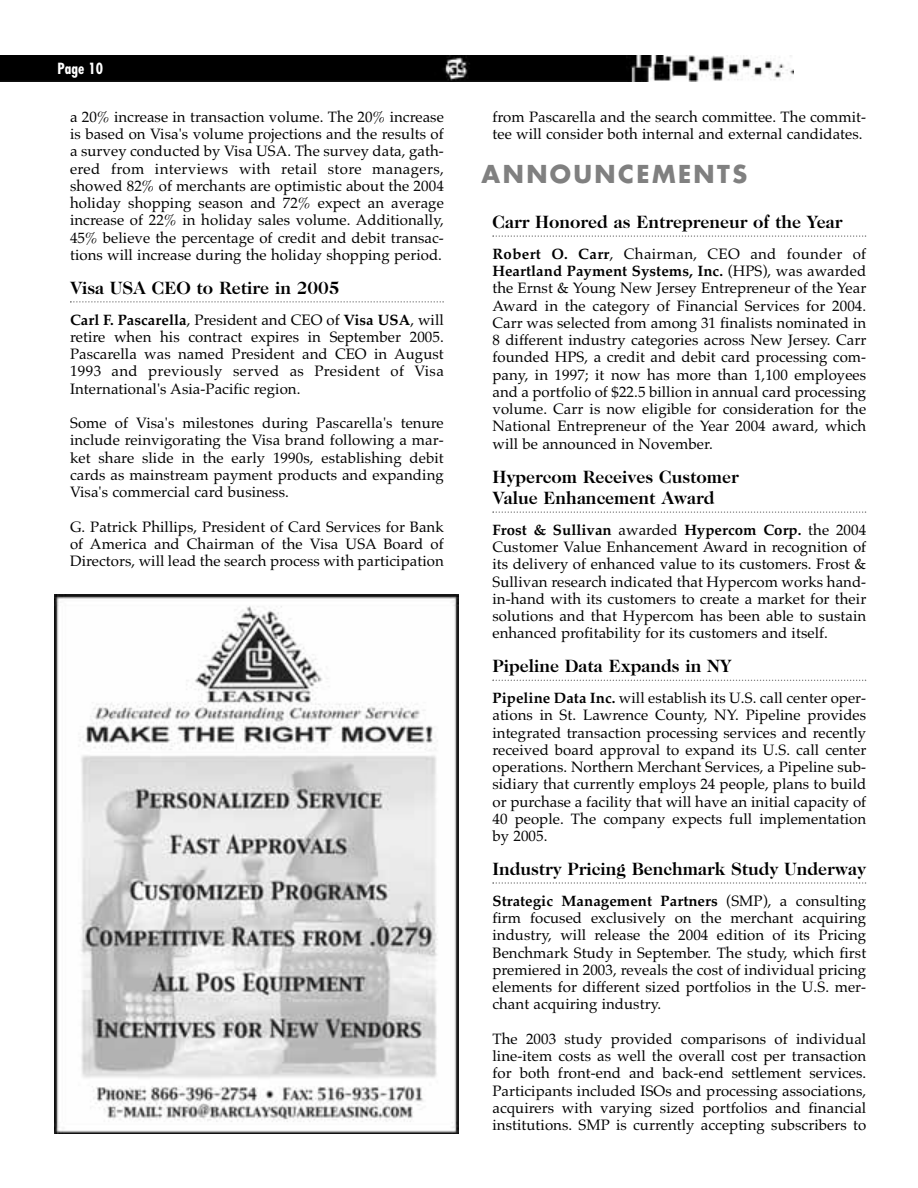
<style>
.page{position:relative;width:918px;height:1188px;background:#fff}
.page>*{position:absolute;margin:0;border:0;box-sizing:border-box;transform-origin:0 0}
.t1{font:700 24px "Futura";letter-spacing:.1em;color:#808080}
.t2{font:700 18px/21.6px "Caslon Two Twenty Four";color:#000}
.t3{font:15px/17.2px "Palatino";letter-spacing:.005em;color:#000;text-align:justify}
.t4{font:700 condensed 15px "Futura";letter-spacing:.005em;color:#fff}
.s1{font-weight:700}
</style>
<div class="page">
<svg style="left:70px;top:301px;width:374px;height:2px"></svg>
<svg style="left:492px;top:235px;width:374px;height:2px"></svg>
<svg style="left:492px;top:511px;width:374px;height:2px"></svg>
<svg style="left:492px;top:680px;width:374px;height:1px"></svg>
<svg style="left:492px;top:882px;width:374px;height:2px"></svg>
<img style="left:0;top:56px;width:794px;height:25px">
<img style="left:54px;top:594px;width:405px;height:540px">
<p class="t4" style="left:57px;top:62px;width:47px">Page 10</p>
<p class="t3" style="left:70px;top:110px;width:375px">a 20% increase in transaction volume. The 20% increase is based on Visa's volume projections and the results of a survey conducted by Visa USA. The survey data, gath&shy;ered from interviews with retail store managers, showed 82% of merchants are optimistic about the 2004 holiday shopping season and 72% expect an average increase of 22% in holiday sales volume. Additionally, 45% believe the percentage of credit and debit transac&shy;tions will increase during the holiday shopping period.</p>
<p class="t2" style="left:70px;top:278px;width:271px">Visa USA CEO to Retire in 2005</p>
<p class="t3" style="left:70px;top:313px;width:375px"><span class="s1">Carl F. Pascarella</span>, President and CEO of <span class="s1">Visa USA</span>, will retire when his contract expires in September 2005.<br>Pascarella was named President and CEO in August 1993 and previously served as President of Visa International's Asia-Pacific region.</p>
<p class="t3" style="left:70px;top:416px;width:375px">Some of Visa's milestones during Pascarella's tenure include reinvigorating the Visa brand following a mar&shy;ket share slide in the early 1990s, establishing debit cards as mainstream payment products and expanding Visa's commercial card business.</p>
<p class="t3" style="left:70px;top:520px;width:375px">G. Patrick Phillips, President of Card Services for Bank of America and Chairman of the Visa USA Board of Directors, will lead the search process with participation</p>
<p class="t3" style="left:492px;top:110px;width:375px">from Pascarella and the search committee. The commit&shy;tee will consider both internal and external candidates.</p>
<h1 class="t1" style="left:482px;top:164px;width:267px">ANNOUNCEMENTS</h1>
<p class="t2" style="left:492px;top:213px;width:352px">Carr Honored as Entrepreneur of the Year</p>
<p class="t3" style="left:492px;top:247px;width:375px"><span class="s1">Robert O. Carr</span>, Chairman, CEO and founder of <span class="s1">Heartland Payment Systems, Inc.</span> (HPS), was awarded the Ernst &amp; Young New Jersey Entrepreneur of the Year Award in the category of Financial Services for 2004.<br>Carr was selected from among 31 finalists nominated in 8 different industry categories across New Jersey. Carr founded HPS, a credit and debit card processing com&shy;pany, in 1997; it now has more than 1,100 employees and a portfolio of $22.5 billion in annual card processing volume. Carr is now eligible for consideration for the National Entrepreneur of the Year 2004 award, which will be announced in November.</p>
<p class="t2" style="left:492px;top:467px;width:248px">Hypercom Receives Customer<br>Value Enhancement Award</p>
<p class="t3" style="left:492px;top:523px;width:375px"><span class="s1">Frost &amp; Sullivan</span> awarded <span class="s1">Hypercom Corp.</span> the 2004<br>Customer Value Enhancement Award in recognition of its delivery of enhanced value to its customers. Frost &amp; Sullivan research indicated that Hypercom works hand&shy;in-hand with its customers to create a market for their solutions and that Hypercom has been able to sustain enhanced profitability for its customers and itself.</p>
<p class="t2" style="left:492px;top:657px;width:241px">Pipeline Data Expands in NY</p>
<p class="t3" style="left:492px;top:691px;width:375px"><span class="s1">Pipeline Data Inc.</span> will establish its U.S. call center oper&shy;ations in St. Lawrence County, NY. Pipeline provides integrated transaction processing services and recently received board approval to expand its U.S. call center operations. Northern Merchant Services, a Pipeline sub&shy;sidiary that currently employs 24 people, plans to build or purchase a facility that will have an initial capacity of 40 people. The company expects full implementation by 2005.</p>
<p class="t2" style="left:492px;top:859px;width:375px">Industry Pricing Benchmark Study Underway</p>
<p class="t3" style="left:492px;top:894px;width:375px"><span class="s1">Strategic Management Partners</span> (SMP), a consulting firm focused exclusively on the merchant acquiring industry, will release the 2004 edition of its Pricing Benchmark Study in September. The study, which first premiered in 2003, reveals the cost of individual pricing elements for different sized portfolios in the U.S. mer&shy;chant acquiring industry.</p>
<p class="t3" style="left:492px;top:1032px;width:375px">The 2003 study provided comparisons of individual line-item costs as well the overall cost per transaction for both front-end and back-end settlement services.<br>Participants included ISOs and processing associations, acquirers with varying sized portfolios and financial institutions. SMP is currently accepting subscribers to</p>
</div>
